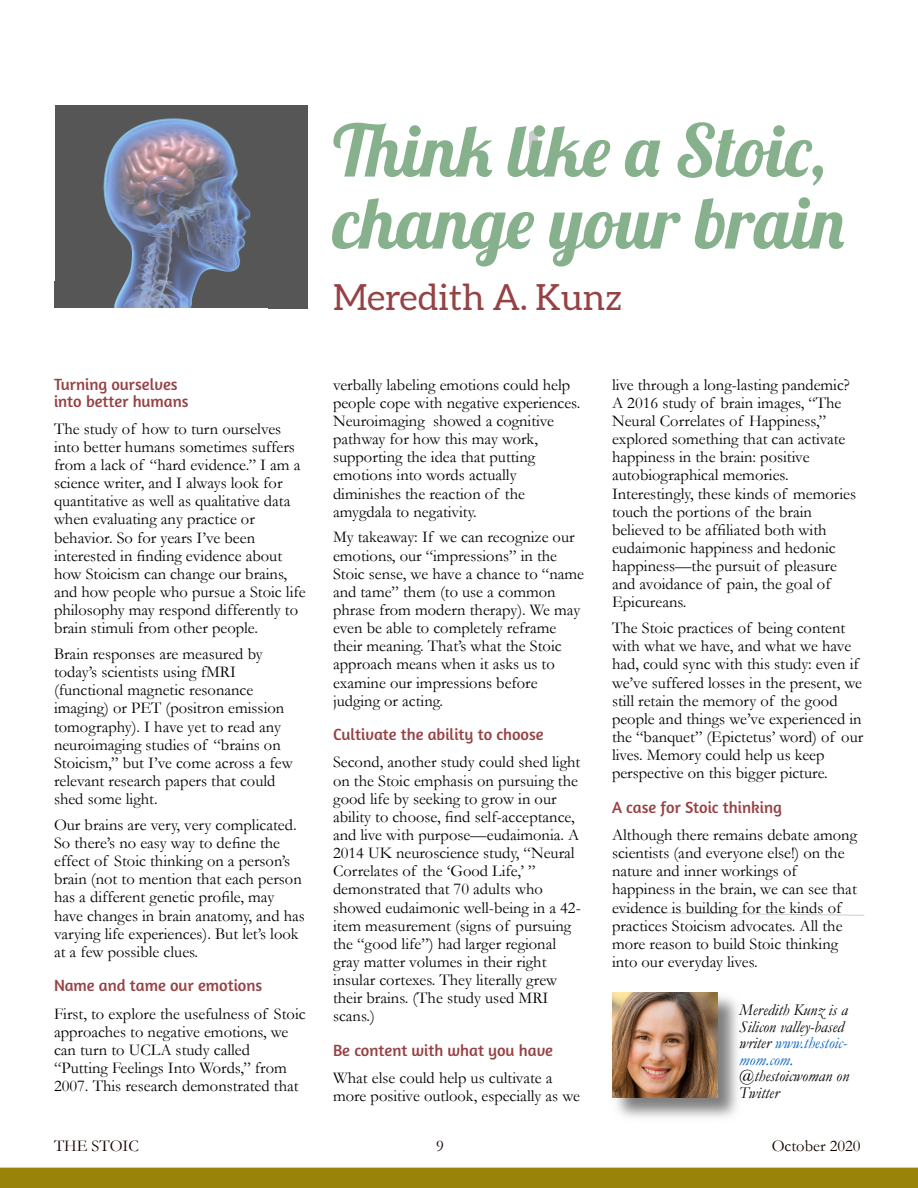
<style>
.page{position:relative;width:918px;height:1188px;background:#fff}
.page>*{position:absolute;margin:0;border:0;box-sizing:border-box;transform-origin:0 0}
.t1{font:72px/72px "Lobster";color:#87b18d}
.t2{font:36px "Aleo";color:#964244}
.t3{font:16.5px/18.1px "Garamond";color:#000}
.t4{font:16.5px/16.5px "Amaranth";color:#964244}
.t5{font:italic 16.5px/16.5px "Garamond";color:#000}
.t6{font:16.5px "Garamond";color:#160301}
.s1{color:#0563c1}
</style>
<div class="page">
<div style="left:0;top:1167px;width:918px;height:21px;background:#9a8309"></div>
<svg style="left:612px;top:912px;width:252px;height:4px"></svg>
<img style="left:616px;top:996px;width:122px;height:122px">
<img style="left:612px;top:992px;width:106px;height:106px">
<div style="left:529px;top:131px;width:9px;height:22px;border:8px solid #ccc"></div>
<img style="left:54px;top:105px;width:253px;height:204px">
<h1 class="t1" style="left:333px;top:114px;width:513px">Think like a Stoic, change your brain</h1>
<h2 class="t2" style="left:333px;top:281px;width:290px">Meredith A. Kunz</h2>
<p class="t4" style="left:54px;top:376px;width:136px">Turning ourselves into better humans</p>
<p class="t3" style="left:54px;top:421px;width:253px">The study of how to turn ourselves into better humans sometimes suffers from a lack of “hard evidence.” I am a science writer, and I always look for quantitative as well as qualitative data when evaluating any practice or behavior. So for years I’ve been interested in finding evidence about how Stoicism can change our brains, and how people who pursue a Stoic life philosophy may respond differently to brain stimuli from other people.</p>
<p class="t3" style="left:54px;top:647px;width:240px">Brain responses are measured by today’s scientists using fMRI (functional magnetic resonance imaging) or PET (positron emission tomography). I have yet to read any neuroimaging studies of “brains on<br>Stoicism,” but I’ve come across a few relevant research papers that could shed some light.</p>
<p class="t3" style="left:54px;top:818px;width:252px">Our brains are very, very complicated.<br>So there’s no easy way to define the effect of Stoic thinking on a person’s brain (not to mention that each person has a different genetic profile, may have changes in brain anatomy, and has varying life experiences). But let’s look at a few possible clues.</p>
<p class="t4" style="left:54px;top:977px;width:210px">Name and tame our emotions</p>
<p class="t3" style="left:54px;top:1006px;width:253px">First, to explore the usefulness of Stoic approaches to negative emotions, we can turn to UCLA study called “Putting Feelings Into Words,” from 2007. This research demonstrated that</p>
<p class="t3" style="left:333px;top:377px;width:249px">verbally labeling emotions could help people cope with negative experiences.<br>Neuroimaging showed a cognitive pathway for how this may work, supporting the idea that putting emotions into words actually diminishes the reaction of the amygdala to negativity.</p>
<p class="t3" style="left:333px;top:530px;width:253px">My takeaway: If we can recognize our emotions, our “impressions” in the<br>Stoic sense, we have a chance to “name and tame” them (to use a common phrase from modern therapy). We may even be able to completely reframe their meaning. That’s what the Stoic approach means when it asks us to examine our impressions before judging or acting.</p>
<p class="t4" style="left:333px;top:726px;width:212px">Cultivate the ability to choose</p>
<p class="t3" style="left:333px;top:755px;width:249px">Second, another study could shed light on the Stoic emphasis on pursuing the good life by seeking to grow in our ability to choose, find self-acceptance, and live with purpose—eudaimonia. A 2014 UK neuroscience study, “Neural Correlates of the ‘Good Life,’ ” demonstrated that 70 adults who showed eudaimonic well-being in a 42- item measurement (signs of pursuing the “good life”) had larger regional gray matter volumes in their right insular cortexes. They literally grew their brains. (The study used MRI scans.)</p>
<p class="t4" style="left:333px;top:1042px;width:222px">Be content with what you have</p>
<p class="t3" style="left:333px;top:1071px;width:249px">What else could help us cultivate a more positive outlook, especially as we</p>
<p class="t3" style="left:612px;top:377px;width:246px">live through a long-lasting pandemic?<br>A 2016 study of brain images, “The<br>Neural Correlates of Happiness,” explored something that can activate happiness in the brain: positive autobiographical memories.<br>Interestingly, these kinds of memories touch the portions of the brain believed to be affiliated both with eudaimonic happiness and hedonic happiness—the pursuit of pleasure and avoidance of pain, the goal of<br>Epicureans.</p>
<p class="t3" style="left:612px;top:621px;width:253px">The Stoic practices of being content with what we have, and what we have had, could sync with this study: even if we’ve suffered losses in the present, we still retain the memory of the good people and things we’ve experienced in the “banquet” (Epictetus’ word) of our lives. Memory could help us keep perspective on this bigger picture.</p>
<p class="t4" style="left:612px;top:799px;width:171px">A case for Stoic thinking</p>
<p class="t3" style="left:612px;top:828px;width:247px">Although there remains debate among scientists (and everyone else!) on the nature and inner workings of happiness in the brain, we can see that evidence is building for the kinds of practices Stoicism advocates. All the more reason to build Stoic thinking into our everyday lives.</p>
<p class="t5" style="left:739px;top:1004px;width:110px">Meredith Kunz is a<br>Silicon valley-based writer <span class="s1">www.thestoic&shy;mom.com.</span></p>
<p class="t5" style="left:739px;top:1070px;width:111px">@thestoicwoman on<br>Twitter</p>
<p class="t6" style="left:54px;top:1141px;width:86px">THE STOIC</p>
<p class="t6" style="left:436px;top:1141px;width:9px">9</p>
<p class="t6" style="left:772px;top:1141px;width:90px">October 2020</p>
</div>
